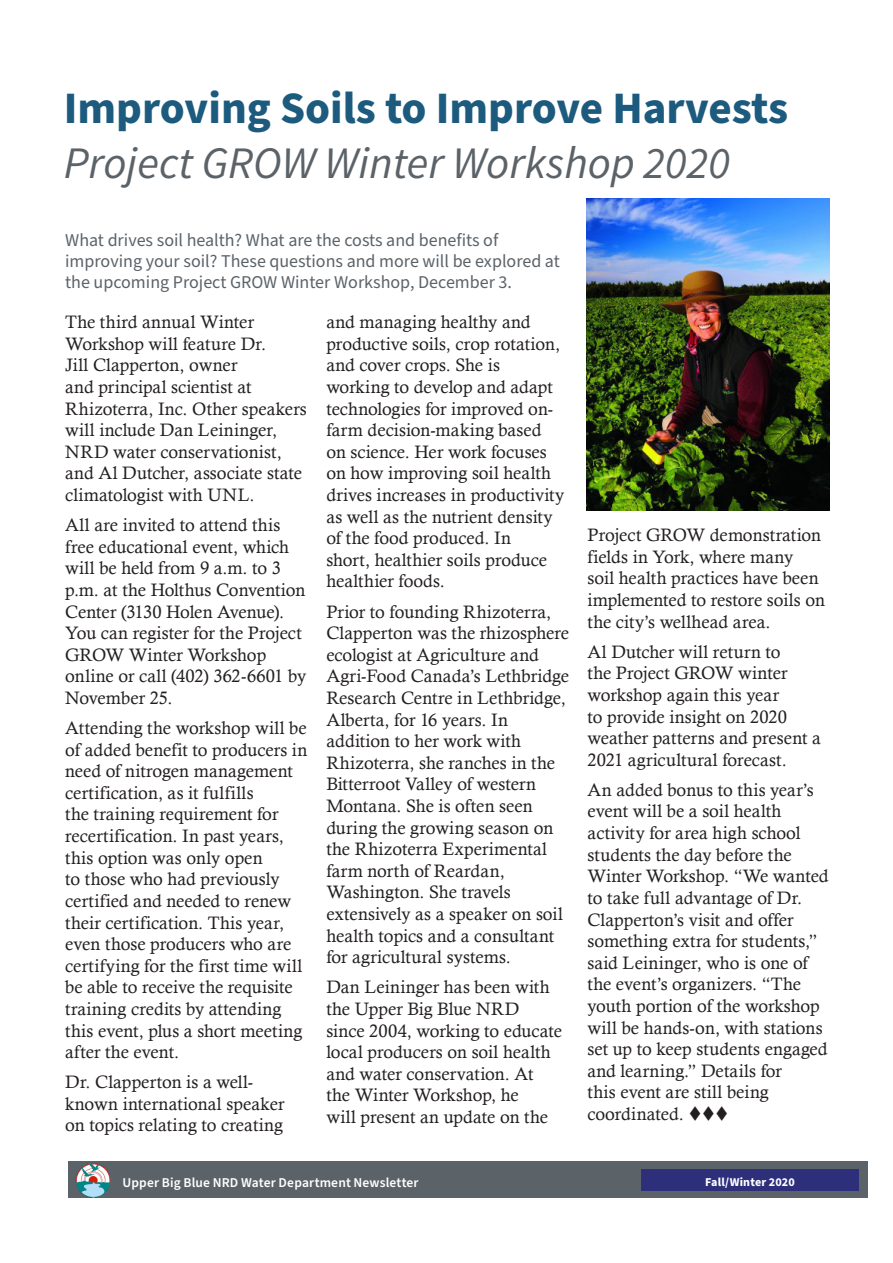
<style>
.page{position:relative;width:893px;height:1263px;background:#fff}
.page>*{position:absolute;margin:0;border:0;box-sizing:border-box;transform-origin:0 0}
._33_Header_gray_Bitt{font:700 45px "Source Sans Pro";color:#1c5a7e}
._33_Header_gray_Bitt-2{font:italic 45px "Source Sans Pro";color:#5b6369}
._8_Content_gray_Sour{font:18px/21.6px "Calisto";color:#231f20}
._10_Subheader_gray_S{font:18px/21px "Source Sans Pro";color:#5b6369}
._9_Content_gray_Sour{font:600 13.5px "Source Sans Pro";letter-spacing:.01em;color:#fff}
._8_Content_gray_C_So{font:700 12px "Source Sans Pro";letter-spacing:.015em;color:#fff}
</style>
<div class="page">
<img style="left:587px;top:198px;width:242px;height:313px">
<div style="left:69px;top:1161px;width:799px;height:37px;background:#5b6369"></div>
<img style="left:76px;top:1162px;width:35px;height:36px">
<div style="left:641px;top:1169px;width:218px;height:21px;background:#2d2f7b"></div>
<p class="_33_Header_gray_Bitt" style="left:64px;top:77px;width:726px">Improving Soils to Improve Harvests</p>
<p class="_33_Header_gray_Bitt-2" style="left:64px;top:135px;width:668px">Project GROW Winter Workshop 2020</p>
<p class="_10_Subheader_gray_S" style="left:65px;top:230px;width:496px">What drives soil health? What are the costs and benefits of improving your soil? These questions and more will be explored at the upcoming Project GROW Winter Workshop, December 3.</p>
<p class="_8_Content_gray_Sour" style="left:65px;top:311px;width:243px">The third annual Winter<br>Workshop will feature Dr.<br>Jill Clapperton, owner<br>and principal scientist at<br>Rhizoterra, Inc. Other speakers will include Dan Leininger,<br>NRD water conservationist, and Al Dutcher, associate state climatologist with UNL.</p>
<p class="_8_Content_gray_Sour" style="left:65px;top:514px;width:243px">All are invited to attend this free educational event, which will be held from 9 a.m. to 3 p.m. at the Holthus Convention<br>Center (3130 Holen Avenue).<br>You can register for the Project<br>GROW Winter Workshop online or call (402) 362-6601 by<br>November 25.</p>
<p class="_8_Content_gray_Sour" style="left:65px;top:717px;width:244px">Attending the workshop will be of added benefit to producers in need of nitrogen management certification, as it fulfills<br>the training requirement for recertification. In past years, this option was only open<br>to those who had previously certified and needed to renew their certification. This year, even those producers who are certifying for the first time will be able to receive the requisite training credits by attending this event, plus a short meeting after the event.</p>
<p class="_8_Content_gray_Sour" style="left:65px;top:1071px;width:221px">Dr. Clapperton is a well&shy;known international speaker on topics relating to creating</p>
<p class="_8_Content_gray_Sour" style="left:326px;top:311px;width:240px">and managing healthy and productive soils, crop rotation, and cover crops. She is working to develop and adapt technologies for improved on&shy;farm decision-making based on science. Her work focuses on how improving soil health drives increases in productivity as well as the nutrient density of the food produced. In<br>short, healthier soils produce healthier foods.</p>
<p class="_8_Content_gray_Sour" style="left:326px;top:600px;width:244px">Prior to founding Rhizoterra,<br>Clapperton was the rhizosphere ecologist at Agriculture and<br>Agri-Food Canada’s Lethbridge<br>Research Centre in Lethbridge,<br>Alberta, for 16 years. In addition to her work with<br>Rhizoterra, she ranches in the<br>Bitterroot Valley of western<br>Montana. She is often seen during the growing season on the Rhizoterra Experimental farm north of Reardan,<br>Washington. She travels extensively as a speaker on soil health topics and a consultant for agricultural systems.</p>
<p class="_8_Content_gray_Sour" style="left:326px;top:976px;width:237px">Dan Leininger has been with the Upper Big Blue NRD since 2004, working to educate local producers on soil health and water conservation. At<br>the Winter Workshop, he<br>will present an update on the</p>
<p class="_8_Content_gray_Sour" style="left:587px;top:524px;width:239px">Project GROW demonstration fields in York, where many<br>soil health practices have been implemented to restore soils on the city’s wellhead area.</p>
<p class="_8_Content_gray_Sour" style="left:587px;top:641px;width:235px">Al Dutcher will return to<br>the Project GROW winter workshop again this year<br>to provide insight on 2020 weather patterns and present a<br>2021 agricultural forecast.</p>
<p class="_8_Content_gray_Sour" style="left:587px;top:779px;width:243px">An added bonus to this year’s event will be a soil health activity for area high school students the day before the<br>Winter Workshop. “We wanted to take full advantage of Dr.<br>Clapperton’s visit and offer something extra for students,” said Leininger, who is one of the event’s organizers. “The youth portion of the workshop will be hands-on, with stations set up to keep students engaged and learning.” Details for<br>this event are still being coordinated. ▼▼▼</p>
<p class="_9_Content_gray_Sour" style="left:123px;top:1173px;width:298px">Upper Big Blue NRD Water Department Newsletter</p>
<p class="_8_Content_gray_C_So" style="left:705px;top:1174px;width:91px">Fall/Winter 2020</p>
</div>
